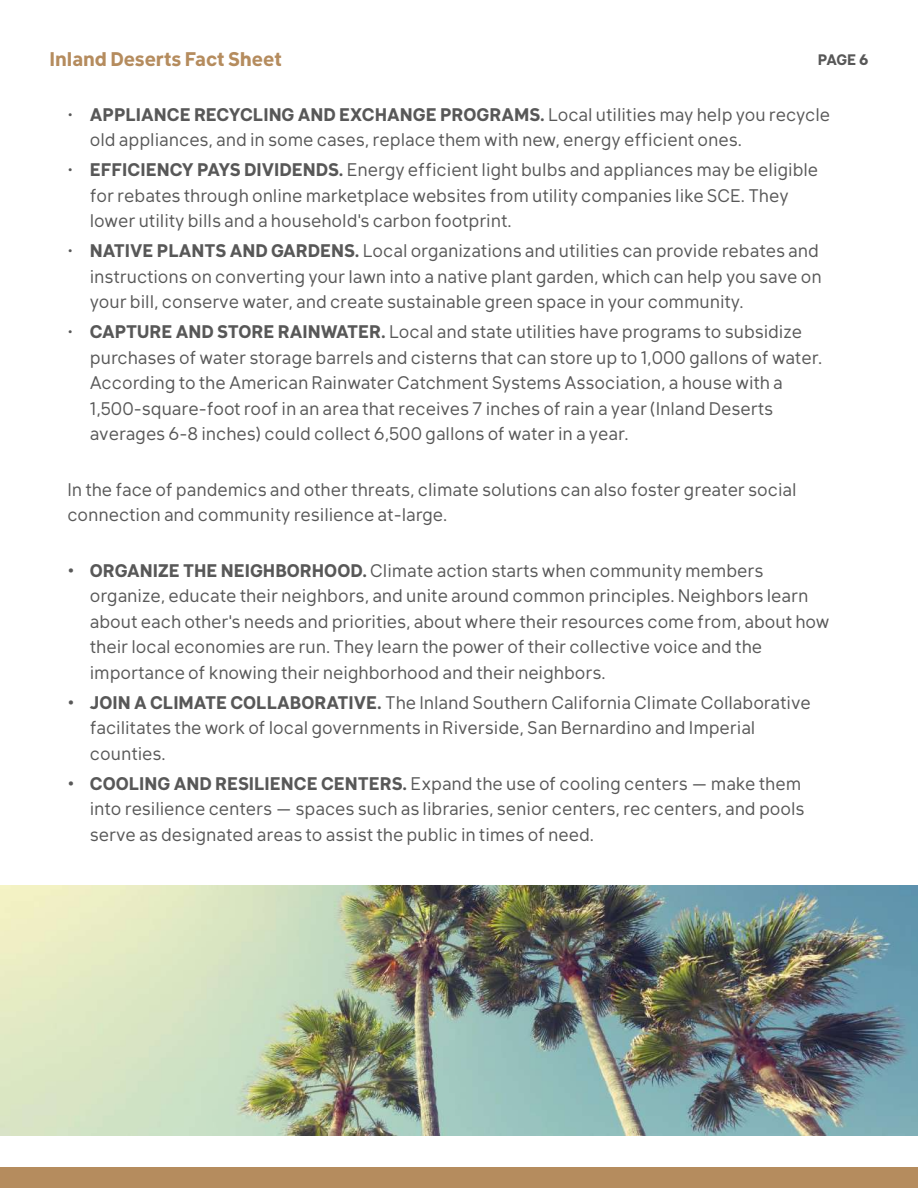
<style>
.page{position:relative;width:918px;height:1188px;background:#fff}
.page>*{position:absolute;margin:0;border:0;box-sizing:border-box;transform-origin:0 0}
.t1{font:700 19.5px "Klima";color:#b58c5e}
.t2{font:18px/25.5px "Klima";color:#585858}
.t3{font:700 15px "Klima";color:#585858}
.s1{font-weight:700}
</style>
<div class="page">
<div style="left:0;top:1167px;width:918px;height:21px;background:#b58c5e"></div>
<img style="left:0;top:885px;width:918px;height:251px">
<p class="t1" style="left:50px;top:42px;width:234px">Inland Deserts Fact Sheet</p>
<p class="t3" style="left:818px;top:47px;width:52px">PAGE 6</p>
<p class="t2" style="left:90px;top:100px;width:742px;text-indent:-22px">• <span class="s1">APPLIANCE RECYCLING AND EXCHANGE PROGRAMS.</span> Local utilities may help you recycle old appliances, and in some cases, replace them with new, energy efficient ones.</p>
<p class="t2" style="left:90px;top:155px;width:730px;text-indent:-22px">• <span class="s1">EFFICIENCY PAYS DIVIDENDS.</span> Energy efficient light bulbs and appliances may be eligible for rebates through online marketplace websites from utility companies like SCE. They lower utility bills and a household's carbon footprint.</p>
<p class="t2" style="left:90px;top:236px;width:733px;text-indent:-22px">• <span class="s1">NATIVE PLANTS AND GARDENS.</span> Local organizations and utilities can provide rebates and instructions on converting your lawn into a native plant garden, which can help you save on your bill, conserve water, and create sustainable green space in your community.</p>
<p class="t2" style="left:90px;top:317px;width:734px;text-indent:-22px">• <span class="s1">CAPTURE AND STORE RAINWATER.</span> Local and state utilities have programs to subsidize purchases of water storage barrels and cisterns that can store up to 1,000 gallons of water.<br>According to the American Rainwater Catchment Systems Association, a house with a 1,500-square-foot roof in an area that receives 7 inches of rain a year (Inland Deserts averages 6-8 inches) could collect 6,500 gallons of water in a year.</p>
<p class="t2" style="left:67px;top:475px;width:731px">In the face of pandemics and other threats, climate solutions can also foster greater social connection and community resilience at-large.</p>
<p class="t2" style="left:90px;top:556px;width:741px;text-indent:-22px"><span class="s1">• ORGANIZE THE NEIGHBORHOOD.</span> Climate action starts when community members organize, educate their neighbors, and unite around common principles. Neighbors learn about each other's needs and priorities, about where their resources come from, about how their local economies are run. They learn the power of their collective voice and the importance of knowing their neighborhood and their neighbors.</p>
<p class="t2" style="left:90px;top:688px;width:723px;text-indent:-22px"><span class="s1">• JOIN A CLIMATE COLLABORATIVE.</span> The Inland Southern California Climate Collaborative facilitates the work of local governments in Riverside, San Bernardino and Imperial counties.</p>
<p class="t2" style="left:90px;top:769px;width:716px;text-indent:-22px"><span class="s1">• COOLING AND RESILIENCE CENTERS.</span> Expand the use of cooling centers — make them into resilience centers — spaces such as libraries, senior centers, rec centers, and pools serve as designated areas to assist the public in times of need.</p>
</div>
